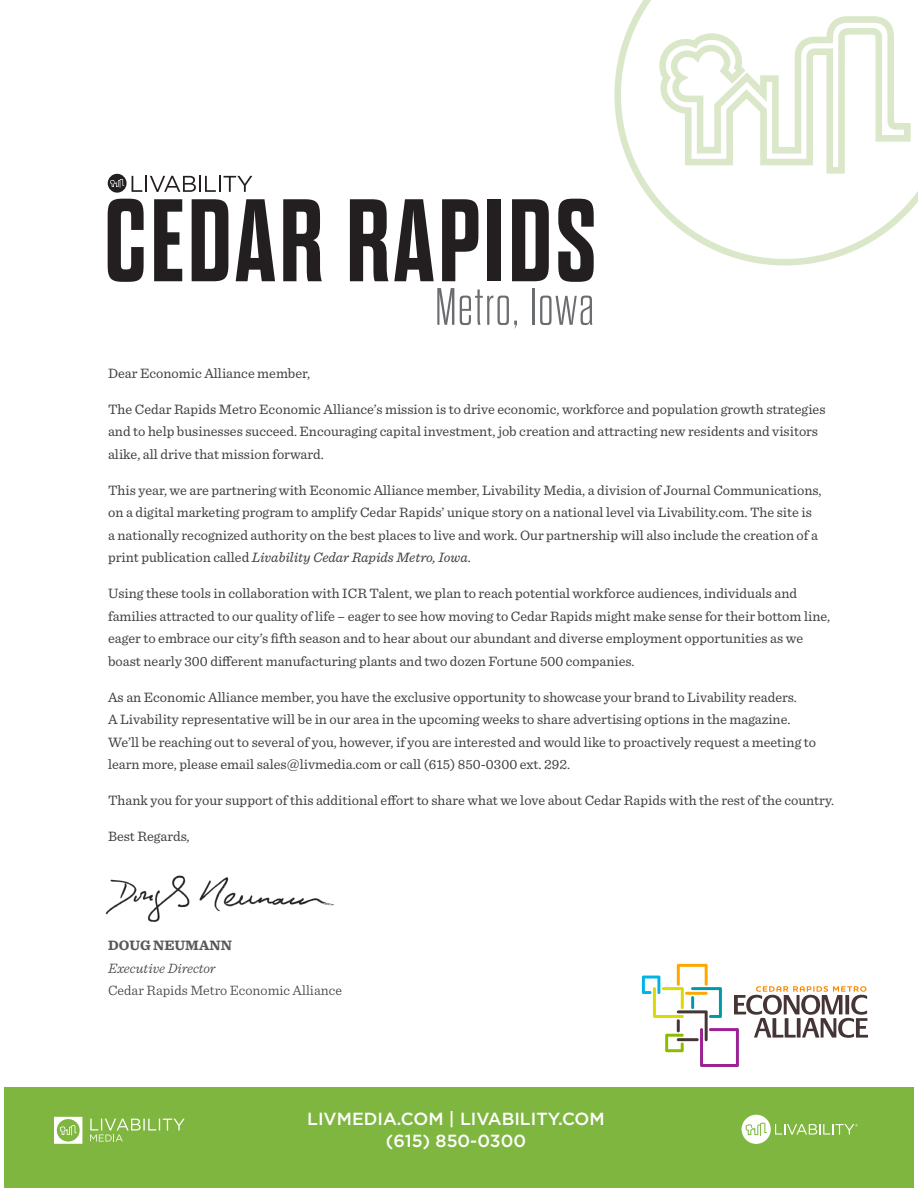
<style>
.page{position:relative;width:918px;height:1188px;background:#fff}
.page>*{position:absolute;margin:0;border:0;box-sizing:border-box;transform-origin:0 0}
.Big_Page_Headers{font:700 117.15px "Dharma Gothic E";letter-spacing:.03em;color:#231f20}
.Subheads{font:300 expanded 52.5px "Dharma Gothic E";letter-spacing:.025em;color:#6c6d70}
.Body{font:500 17.55px "Gotham";color:#fff}
.Body-2{font:14.25px/22.5px "Sentinel";color:#3e3e3f}
.Body-3{font:300 14.25px/22.5px "Sentinel";color:#3e3e3f}
.s1{font-style:italic}
.s2{font-weight:700;color:#57585a}
</style>
<div class="page">
<svg style="left:614px;top:0;width:304px;height:266px"></svg>
<div style="left:4px;top:1088px;width:910px;height:100px;background:#7fb640"></div>
<svg style="left:54px;top:1117px;width:28px;height:27px"></svg>
<svg style="left:90px;top:1119px;width:95px;height:23px"></svg>
<svg style="left:742px;top:1115px;width:116px;height:29px"></svg>
<img style="left:105px;top:875px;width:230px;height:47px">
<svg style="left:642px;top:964px;width:226px;height:103px"></svg>
<svg style="left:108px;top:174px;width:144px;height:19px"></svg>
<p class="Big_Page_Headers" style="left:104px;top:181px;width:493px">CEDAR RAPIDS</p>
<p class="Subheads" style="left:435px;top:281px;width:161px">Metro, Iowa</p>
<p class="Body-2" style="left:108px;top:361px;width:204px">Dear Economic Alliance member,</p>
<p class="Body-2" style="left:108px;top:397px;width:719px">The Cedar Rapids Metro Economic Alliance’s mission is to drive economic, workforce and population growth strategies and to help businesses succeed. Encouraging capital investment, job creation and attracting new residents and visitors alike, all drive that mission forward.</p>
<p class="Body-2" style="left:108px;top:478px;width:715px">This year, we are partnering with Economic Alliance member, Livability Media, a division of Journal Communications, on a digital marketing program to amplify Cedar Rapids’ unique story on a national level via Livability.com. The site is a nationally recognized authority on the best places to live and work. Our partnership will also include the creation of a print publication called <span class="s1">Livability Cedar Rapids Metro, Iowa</span>.</p>
<p class="Body-2" style="left:108px;top:582px;width:724px">Using these tools in collaboration with ICR Talent, we plan to reach potential workforce audiences, individuals and families attracted to our quality of life – eager to see how moving to Cedar Rapids might make sense for their bottom line, eager to embrace our city’s fifth season and to hear about our abundant and diverse employment opportunities as we boast nearly 300 different manufacturing plants and two dozen Fortune 500 companies.</p>
<p class="Body-2" style="left:108px;top:685px;width:710px">As an Economic Alliance member, you have the exclusive opportunity to showcase your brand to Livability readers.<br>A Livability representative will be in our area in the upcoming weeks to share advertising options in the magazine.<br>We’ll be reaching out to several of you, however, if you are interested and would like to proactively request a meeting to learn more, please email sales@livmedia.com or call (615) 850-0300 ext. 292.</p>
<p class="Body-2" style="left:108px;top:789px;width:728px">Thank you for your support of this additional effort to share what we love about Cedar Rapids with the rest of the country.</p>
<p class="Body-2" style="left:108px;top:825px;width:83px">Best Regards,</p>
<p class="Body-3" style="left:108px;top:933px;width:235px"><span class="s2">DOUG NEUMANN<br></span><span class="s1">Executive Director<br></span>Cedar Rapids Metro Economic Alliance</p>
<p class="Body" style="left:307px;top:1109px;width:299px">LIVMEDIA.COM | LIVABILITY.COM</p>
<p class="Body" style="left:386px;top:1131px;width:142px">(615) 850-0300</p>
</div>
